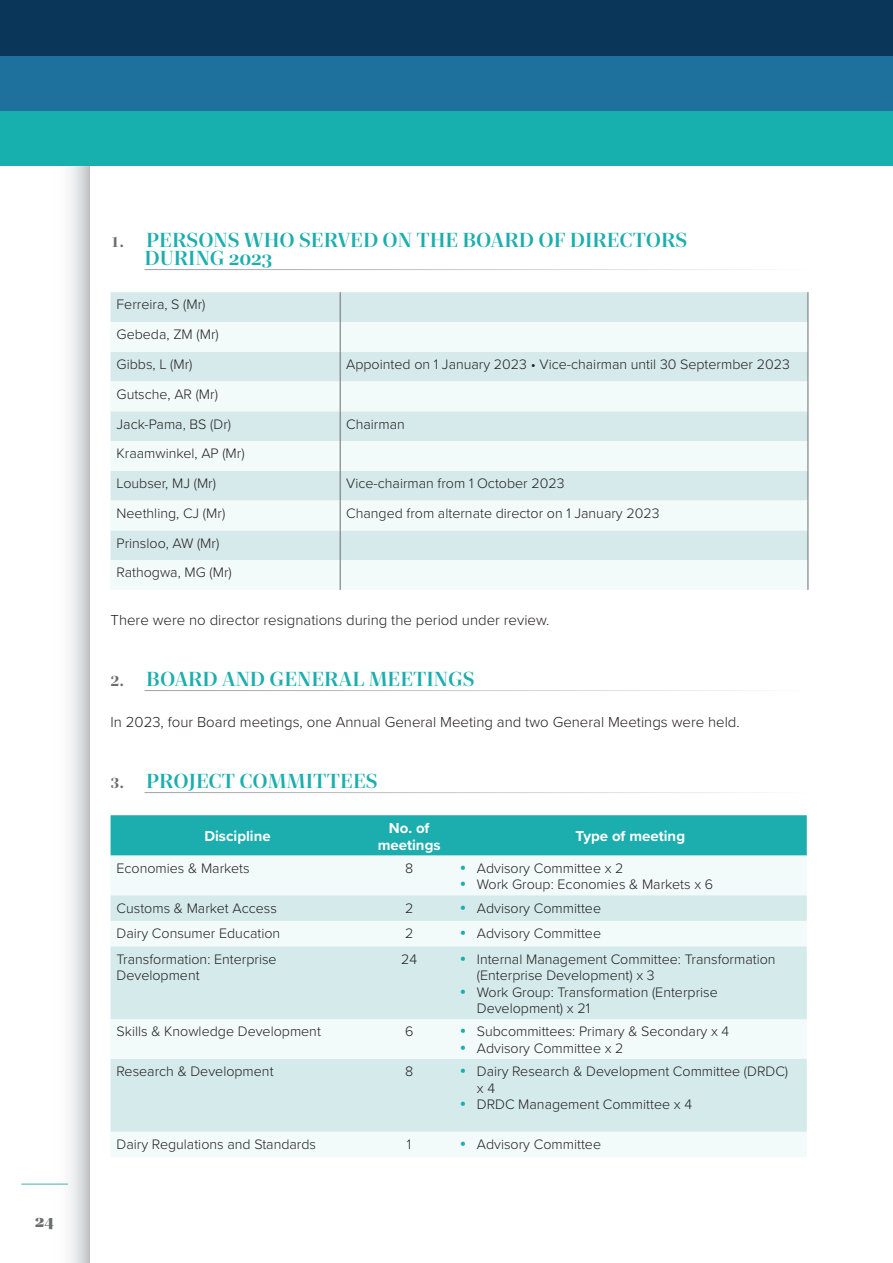
<style>
.page{position:relative;width:893px;height:1263px;background:#fff}
.page>*{position:absolute;margin:0;border:0;box-sizing:border-box;transform-origin:0 0}
.t1{font:700 21px/18px "Quinn Display";color:#1cadae}
.t2{font:900 18px "Quinn Display";color:#6c6d70}
.body{font:300 15px "Proxima Nova";color:#231f20}
.BOD_table_header{font:700 15px/16.5px "Proxima Nova";color:#fff;text-align:center}
.bod_in_table{font:300 14.25px/16.5px "Proxima Nova";color:#231f20}
.bod_in_table_centred{font:300 14.25px "Proxima Nova";color:#231f20}
.s1{font-weight:800;font-size:15px;color:#6c6d70}
</style>
<div class="page">
<div style="left:47px;top:0;width:42px;height:1263px;background:linear-gradient(to right,#fff,#d3d4d7)"></div>
<hr style="left:21px;top:1183px;width:47px;height:2px;background:#86c9ca">
<div style="left:0;top:111px;width:893px;height:55px;background:#18afaf"></div>
<div style="left:0;top:55px;width:893px;height:56px;background:#1f719d"></div>
<div style="left:0;top:0;width:893px;height:55px;background:#0a365a"></div>
<div style="left:111px;top:292px;width:697px;height:30px;background:#d6eaeb"></div>
<svg style="left:111px;top:322px;width:697px;height:268px;fill:#f3fafa"></svg>
<hr style="left:340px;top:292px;width:1px;height:30px;background:#6c6d70">
<hr style="left:808px;top:292px;width:1px;height:30px;background:#6c6d70">
<hr style="left:340px;top:322px;width:1px;height:30px;background:#6c6d70">
<hr style="left:808px;top:322px;width:1px;height:30px;background:#6c6d70">
<svg style="left:340px;top:352px;width:1px;height:29px"></svg>
<svg style="left:808px;top:352px;width:1px;height:29px"></svg>
<hr style="left:340px;top:381px;width:1px;height:30px;background:#6c6d70">
<hr style="left:808px;top:381px;width:1px;height:30px;background:#6c6d70">
<hr style="left:340px;top:411px;width:1px;height:30px;background:#6c6d70">
<hr style="left:808px;top:411px;width:1px;height:30px;background:#6c6d70">
<hr style="left:340px;top:441px;width:1px;height:30px;background:#6c6d70">
<hr style="left:808px;top:441px;width:1px;height:30px;background:#6c6d70">
<hr style="left:340px;top:471px;width:1px;height:30px;background:#6c6d70">
<hr style="left:808px;top:471px;width:1px;height:30px;background:#6c6d70">
<svg style="left:340px;top:501px;width:1px;height:29px"></svg>
<svg style="left:808px;top:501px;width:1px;height:29px"></svg>
<hr style="left:340px;top:530px;width:1px;height:30px;background:#6c6d70">
<hr style="left:808px;top:530px;width:1px;height:30px;background:#6c6d70">
<hr style="left:340px;top:560px;width:1px;height:30px;background:#6c6d70">
<hr style="left:808px;top:560px;width:1px;height:30px;background:#6c6d70">
<div style="left:111px;top:815px;width:696px;height:40px;background:#1cadae"></div>
<div style="left:111px;top:855px;width:696px;height:302px;background:#f3fafa"></div>
<svg style="left:111px;top:895px;width:696px;height:237px;fill:#d4eaeb"></svg>
<svg style="left:461px;top:865px;width:4px;height:5px"></svg>
<svg style="left:461px;top:882px;width:4px;height:4px"></svg>
<svg style="left:461px;top:905px;width:4px;height:4px"></svg>
<svg style="left:461px;top:931px;width:4px;height:4px"></svg>
<svg style="left:461px;top:956px;width:4px;height:4px"></svg>
<svg style="left:461px;top:989px;width:4px;height:4px"></svg>
<svg style="left:461px;top:1029px;width:4px;height:4px"></svg>
<svg style="left:461px;top:1045px;width:4px;height:5px"></svg>
<svg style="left:461px;top:1069px;width:4px;height:4px"></svg>
<svg style="left:461px;top:1102px;width:4px;height:4px"></svg>
<svg style="left:461px;top:1141px;width:4px;height:5px"></svg>
<p class="t2" style="left:35px;top:1210px;width:21px">24</p>
<p class="t1" style="left:145px;top:231px;width:544px;text-indent:-34px"><span class="s1">1.</span> PERSONS WHO SERVED ON THE BOARD OF DIRECTORS<br>DURING 2023</p>
<p class="bod_in_table" style="left:117px;top:296px;width:90px">Ferreira, S (Mr)</p>
<p class="bod_in_table" style="left:117px;top:325px;width:104px">Gebeda, ZM (Mr)</p>
<p class="bod_in_table" style="left:117px;top:355px;width:77px">Gibbs, L (Mr)</p>
<p class="bod_in_table" style="left:346px;top:355px;width:445px">Appointed on 1 January 2023 • Vice-chairman until 30 Septermber 2023</p>
<p class="bod_in_table" style="left:117px;top:385px;width:103px">Gutsche, AR (Mr)</p>
<p class="bod_in_table" style="left:117px;top:415px;width:116px">Jack-Pama, BS (Dr)</p>
<p class="bod_in_table" style="left:346px;top:415px;width:60px">Chairman</p>
<p class="bod_in_table" style="left:117px;top:445px;width:130px">Kraamwinkel, AP (Mr)</p>
<p class="bod_in_table" style="left:117px;top:474px;width:101px">Loubser, MJ (Mr)</p>
<p class="bod_in_table" style="left:346px;top:474px;width:220px">Vice-chairman from 1 October 2023</p>
<p class="bod_in_table" style="left:117px;top:504px;width:110px">Neethling, CJ (Mr)</p>
<p class="bod_in_table" style="left:346px;top:504px;width:315px">Changed from alternate director on 1 January 2023</p>
<p class="bod_in_table" style="left:117px;top:534px;width:104px">Prinsloo, AW (Mr)</p>
<p class="bod_in_table" style="left:117px;top:564px;width:117px">Rathogwa, MG (Mr)</p>
<p class="body" style="left:111px;top:609px;width:440px">There were no director resignations during the period under review.</p>
<p class="t1" style="left:111px;top:670px;width:366px"><span class="s1">2.</span> BOARD AND GENERAL MEETINGS</p>
<p class="body" style="left:111px;top:711px;width:631px">In 2023, four Board meetings, one Annual General Meeting and two General Meetings were held.</p>
<p class="t1" style="left:111px;top:772px;width:269px"><span class="s1">3.</span> PROJECT COMMITTEES</p>
<p class="BOD_table_header" style="left:204px;top:828px;width:68px">Discipline</p>
<p class="BOD_table_header" style="left:378px;top:819px;width:64px">No. of meetings</p>
<p class="BOD_table_header" style="left:575px;top:828px;width:111px">Type of meeting</p>
<p class="bod_in_table" style="left:117px;top:859px;width:135px">Economies &amp; Markets</p>
<p class="bod_in_table_centred" style="left:405px;top:857px;width:10px">8</p>
<p class="bod_in_table" style="left:477px;top:859px;width:148px">Advisory Committee x 2</p>
<p class="bod_in_table" style="left:477px;top:875px;width:238px">Work Group: Economies &amp; Markets x 6</p>
<p class="bod_in_table" style="left:117px;top:899px;width:162px">Customs &amp; Market Access</p>
<p class="bod_in_table_centred" style="left:405px;top:897px;width:10px">2</p>
<p class="bod_in_table" style="left:477px;top:899px;width:126px">Advisory Committee</p>
<p class="bod_in_table" style="left:117px;top:924px;width:165px">Dairy Consumer Education</p>
<p class="bod_in_table_centred" style="left:405px;top:923px;width:10px">2</p>
<p class="bod_in_table" style="left:477px;top:924px;width:126px">Advisory Committee</p>
<p class="bod_in_table" style="left:117px;top:950px;width:162px">Transformation: Enterprise<br>Development</p>
<p class="bod_in_table_centred" style="left:401px;top:948px;width:18px">24</p>
<p class="bod_in_table" style="left:477px;top:950px;width:300px">Internal Management Committee: Transformation (Enterprise Development) x 3</p>
<p class="bod_in_table" style="left:477px;top:983px;width:243px">Work Group: Transformation (Enterprise<br>Development) x 21</p>
<p class="bod_in_table" style="left:117px;top:1023px;width:206px">Skills &amp; Knowledge Development</p>
<p class="bod_in_table_centred" style="left:405px;top:1021px;width:10px">6</p>
<p class="bod_in_table" style="left:477px;top:1023px;width:254px">Subcommittees: Primary &amp; Secondary x 4</p>
<p class="bod_in_table" style="left:477px;top:1039px;width:148px">Advisory Committee x 2</p>
<p class="bod_in_table" style="left:117px;top:1062px;width:159px">Research &amp; Development</p>
<p class="bod_in_table_centred" style="left:405px;top:1061px;width:10px">8</p>
<p class="bod_in_table" style="left:477px;top:1062px;width:313px">Dairy Research &amp; Development Committee (DRDC) x 4</p>
<p class="bod_in_table" style="left:477px;top:1095px;width:217px">DRDC Management Committee x 4</p>
<p class="bod_in_table" style="left:117px;top:1135px;width:201px">Dairy Regulations and Standards</p>
<p class="bod_in_table_centred" style="left:407px;top:1133px;width:6px">1</p>
<p class="bod_in_table" style="left:477px;top:1135px;width:126px">Advisory Committee</p>
</div>
